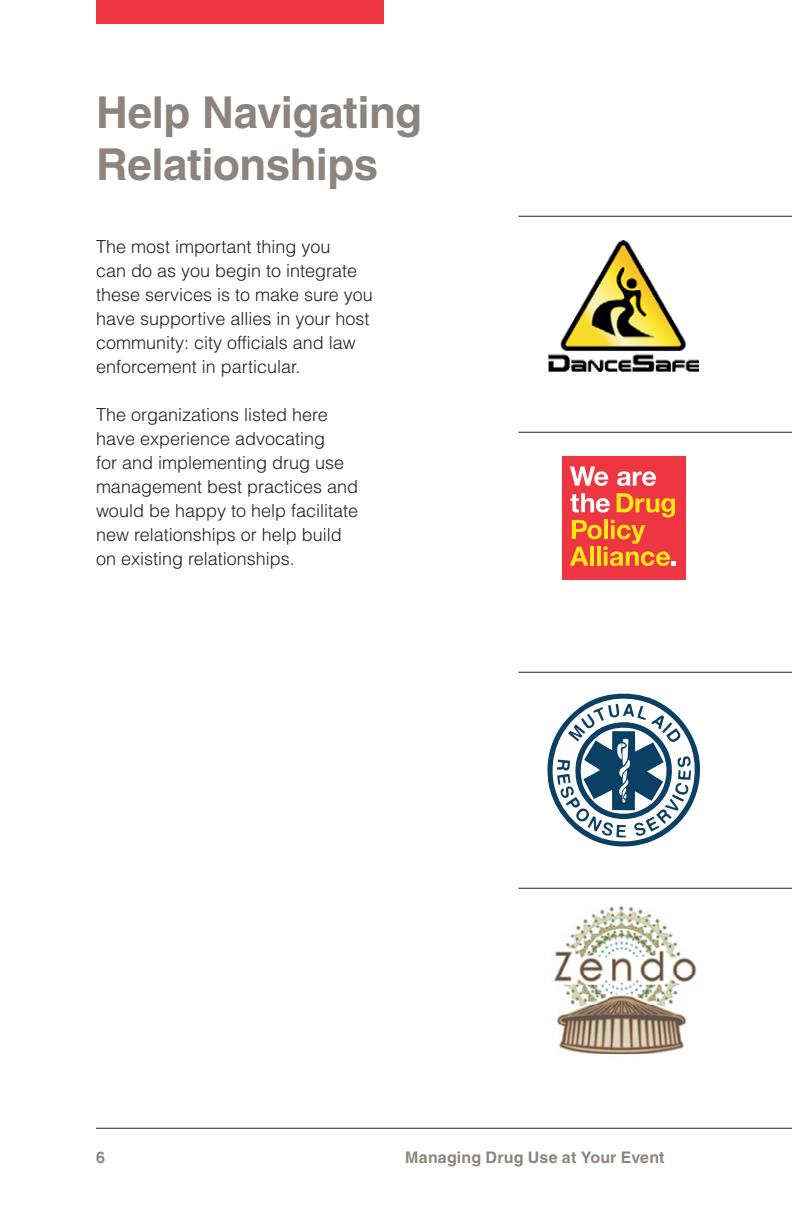
<style>
.page{position:relative;width:792px;height:1224px;background:#fff}
.page>*{position:absolute;margin:0;border:0;box-sizing:border-box;transform-origin:0 0}
.t1{font:700 44px/52px "Helvetica LT Std";letter-spacing:-.01em;color:#8c847e}
.t2{font:300 18px/24px "Helvetica LT Std";color:#231f20}
.t3{font:700 16px "Helvetica LT Std";letter-spacing:.01em;color:#8c847e}
</style>
<div class="page">
<div style="left:96px;top:0;width:288px;height:24px;background:#ee3642"></div>
<img style="left:553px;top:905px;width:144px;height:150px">
<img style="left:549px;top:241px;width:150px;height:131px">
<div style="left:562px;top:456px;width:123px;height:123px;background:#ee3642"></div>
<svg style="left:570px;top:467px;width:38px;height:19px"></svg>
<svg style="left:617px;top:471px;width:39px;height:15px"></svg>
<svg style="left:570px;top:493px;width:106px;height:73px"></svg>
<svg style="left:547px;top:693px;width:154px;height:154px"></svg>
<hr style="left:518px;top:216px;width:274px;height:1px;background:#231f20">
<hr style="left:518px;top:432px;width:274px;height:1px;background:#231f20">
<hr style="left:518px;top:672px;width:274px;height:1px;background:#231f20">
<hr style="left:518px;top:888px;width:274px;height:1px;background:#231f20">
<hr style="left:96px;top:1128px;width:696px;height:1px;background:#231f20">
<p class="t1" style="left:96px;top:85px;width:328px">Help Navigating<br>Relationships</p>
<p class="t2" style="left:96px;top:234px;width:278px">The most important thing you<br>can do as you begin to integrate these services is to make sure you have supportive allies in your host community: city officials and law enforcement in particular.</p>
<p class="t2" style="left:96px;top:402px;width:264px">The organizations listed here have experience advocating<br>for and implementing drug use management best practices and would be happy to help facilitate new relationships or help build on existing relationships.</p>
<p class="t3" style="left:96px;top:1148px;width:10px">6</p>
<p class="t3" style="left:405px;top:1148px;width:261px">Managing Drug Use at Your Event</p>
</div>
